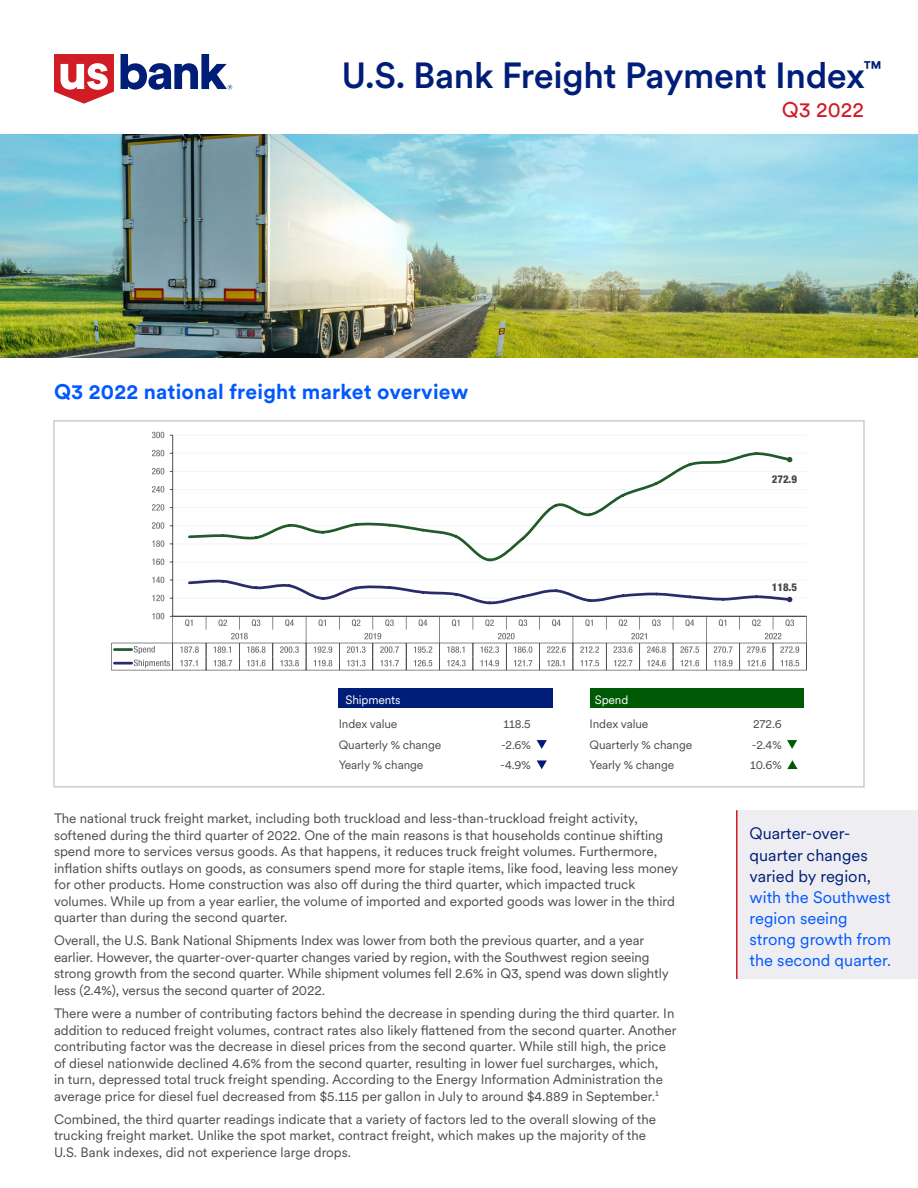
<style>
.page{position:relative;width:918px;height:1188px;background:#fff}
.page>*{position:absolute;margin:0;border:0;box-sizing:border-box;transform-origin:0 0}
.t1{font:500 36px "U.S.Bank Circular";letter-spacing:-.01em;color:#001e79}
.t2{font:700 21px "U.S.Bank Circular";letter-spacing:.01em;color:#0058ff}
.t3{font:21px "U.S.Bank Circular";color:#d11b25}
.t4{font:16.5px/21px "U.S.Bank Circular";color:#0058ff}
.t5{font:16.5px/21px "U.S.Bank Circular";color:#001e79}
.t6{font:13.5px/16.5px "U.S.Bank Circular";color:#4c4c50}
.t7{font:12px/20.2px "U.S.Bank Circular";letter-spacing:-.01em;color:#4c4c50}
.t8{font:12px "U.S.Bank Circular";letter-spacing:-.01em;color:#fff}
.t9{font:800 condensed 10.8px "Helvetica Neue LT Std";color:#484442}
</style>
<div class="page">
<div style="left:738px;top:810px;width:180px;height:169px;background:#eeeef2"></div>
<svg style="left:121px;top:54px;width:111px;height:36px"></svg>
<svg style="left:54px;top:54px;width:60px;height:50px"></svg>
<img style="left:0;top:134px;width:918px;height:224px">
<hr style="left:736px;top:810px;width:2px;height:169px;background:#d11b25">
<div style="left:53px;top:420px;width:812px;height:368px;border:2px solid #ccccd2"></div>
<hr style="left:173px;top:435px;width:633px;height:1px;background:#f4f4f8">
<hr style="left:173px;top:453px;width:633px;height:1px;background:#f4f4f8">
<hr style="left:173px;top:471px;width:633px;height:1px;background:#f4f4f8">
<hr style="left:173px;top:489px;width:633px;height:1px;background:#f4f4f8">
<hr style="left:173px;top:507px;width:633px;height:1px;background:#f4f4f8">
<hr style="left:173px;top:525px;width:633px;height:1px;background:#f4f4f8">
<hr style="left:173px;top:544px;width:633px;height:1px;background:#f4f4f8">
<hr style="left:173px;top:562px;width:633px;height:1px;background:#f4f4f8">
<hr style="left:173px;top:580px;width:633px;height:1px;background:#f4f4f8">
<hr style="left:173px;top:598px;width:633px;height:1px;background:#f4f4f8">
<hr style="left:172px;top:435px;width:1px;height:181px;background:#534f52">
<hr style="left:173px;top:616px;width:633px;height:1px;background:#534f52">
<svg style="left:739px;top:617px;width:1px;height:13px"></svg>
<svg style="left:673px;top:617px;width:1px;height:13px"></svg>
<svg style="left:606px;top:617px;width:1px;height:13px"></svg>
<svg style="left:539px;top:617px;width:1px;height:13px"></svg>
<svg style="left:473px;top:617px;width:1px;height:13px"></svg>
<svg style="left:406px;top:617px;width:1px;height:13px"></svg>
<svg style="left:339px;top:617px;width:1px;height:13px"></svg>
<svg style="left:272px;top:617px;width:1px;height:13px"></svg>
<svg style="left:206px;top:617px;width:1px;height:13px"></svg>
<svg style="left:185px;top:619px;width:8px;height:7px"></svg>
<svg style="left:285px;top:619px;width:9px;height:7px"></svg>
<svg style="left:319px;top:619px;width:7px;height:7px"></svg>
<svg style="left:419px;top:619px;width:8px;height:7px"></svg>
<svg style="left:452px;top:619px;width:7px;height:7px"></svg>
<svg style="left:552px;top:619px;width:9px;height:7px"></svg>
<svg style="left:585px;top:619px;width:8px;height:7px"></svg>
<svg style="left:685px;top:619px;width:9px;height:7px"></svg>
<svg style="left:719px;top:619px;width:7px;height:7px"></svg>
<hr style="left:112px;top:643px;width:694px;height:1px;background:#534f52">
<hr style="left:114px;top:648px;width:18px;height:3px;background:#205b29">
<svg style="left:180px;top:646px;width:19px;height:7px"></svg>
<svg style="left:280px;top:646px;width:19px;height:7px"></svg>
<svg style="left:314px;top:646px;width:18px;height:7px"></svg>
<svg style="left:414px;top:646px;width:18px;height:7px"></svg>
<svg style="left:447px;top:646px;width:17px;height:7px"></svg>
<svg style="left:547px;top:646px;width:19px;height:7px"></svg>
<svg style="left:580px;top:646px;width:19px;height:7px"></svg>
<svg style="left:680px;top:646px;width:19px;height:7px"></svg>
<svg style="left:714px;top:646px;width:18px;height:7px"></svg>
<svg style="left:806px;top:616px;width:1px;height:54px"></svg>
<svg style="left:739px;top:644px;width:1px;height:26px"></svg>
<svg style="left:706px;top:617px;width:1px;height:53px"></svg>
<svg style="left:673px;top:644px;width:1px;height:26px"></svg>
<svg style="left:606px;top:644px;width:1px;height:26px"></svg>
<svg style="left:573px;top:617px;width:1px;height:53px"></svg>
<svg style="left:539px;top:644px;width:1px;height:26px"></svg>
<svg style="left:473px;top:643px;width:1px;height:27px"></svg>
<svg style="left:439px;top:617px;width:1px;height:53px"></svg>
<svg style="left:406px;top:644px;width:1px;height:26px"></svg>
<svg style="left:339px;top:644px;width:1px;height:26px"></svg>
<svg style="left:306px;top:617px;width:1px;height:53px"></svg>
<svg style="left:272px;top:644px;width:1px;height:26px"></svg>
<svg style="left:206px;top:644px;width:1px;height:26px"></svg>
<hr style="left:112px;top:670px;width:694px;height:1px;background:#534f52">
<svg style="left:111px;top:643px;width:1px;height:27px"></svg>
<hr style="left:114px;top:662px;width:18px;height:3px;background:#292b6a">
<svg style="left:180px;top:660px;width:18px;height:6px"></svg>
<svg style="left:214px;top:617px;width:52px;height:53px"></svg>
<svg style="left:280px;top:660px;width:19px;height:6px"></svg>
<svg style="left:314px;top:660px;width:18px;height:6px"></svg>
<svg style="left:347px;top:617px;width:52px;height:53px"></svg>
<svg style="left:414px;top:660px;width:18px;height:6px"></svg>
<svg style="left:447px;top:660px;width:19px;height:6px"></svg>
<svg style="left:480px;top:617px;width:52px;height:53px"></svg>
<svg style="left:547px;top:660px;width:18px;height:6px"></svg>
<svg style="left:580px;top:660px;width:19px;height:6px"></svg>
<svg style="left:614px;top:617px;width:52px;height:53px"></svg>
<svg style="left:681px;top:660px;width:18px;height:6px"></svg>
<svg style="left:714px;top:660px;width:19px;height:6px"></svg>
<svg style="left:747px;top:617px;width:52px;height:53px"></svg>
<svg style="left:188px;top:452px;width:605px;height:110px"></svg>
<svg style="left:787px;top:457px;width:5px;height:5px"></svg>
<svg style="left:188px;top:579px;width:605px;height:26px"></svg>
<svg style="left:134px;top:613px;width:39px;height:57px"></svg>
<svg style="left:152px;top:595px;width:12px;height:6px"></svg>
<svg style="left:152px;top:577px;width:12px;height:6px"></svg>
<svg style="left:152px;top:559px;width:12px;height:6px"></svg>
<svg style="left:152px;top:540px;width:12px;height:7px"></svg>
<svg style="left:152px;top:522px;width:12px;height:7px"></svg>
<svg style="left:152px;top:504px;width:12px;height:7px"></svg>
<svg style="left:152px;top:486px;width:12px;height:7px"></svg>
<svg style="left:152px;top:468px;width:12px;height:6px"></svg>
<svg style="left:152px;top:450px;width:12px;height:6px"></svg>
<svg style="left:152px;top:432px;width:12px;height:6px"></svg>
<div style="left:339px;top:688px;width:214px;height:19px;background:#001e79"></div>
<div style="left:590px;top:688px;width:214px;height:19px;background:#005a05"></div>
<svg style="left:537px;top:740px;width:10px;height:9px"></svg>
<svg style="left:537px;top:760px;width:10px;height:9px"></svg>
<svg style="left:787px;top:760px;width:11px;height:9px"></svg>
<svg style="left:787px;top:740px;width:10px;height:9px"></svg>
<h1 class="t1" style="left:341px;top:51px;width:542px">U.S. Bank Freight Payment Index<sup>™</sup></h1>
<h2 class="t2" style="left:54px;top:378px;width:416px">Q3 2022 national freight market overview</h2>
<h2 class="t3" style="left:782px;top:96px;width:84px">Q3 2022</h2>
<p class="t9" style="left:772px;top:473px;width:27px">272.9</p>
<p class="t9" style="left:772px;top:580px;width:27px">118.5</p>
<p class="t8" style="left:345px;top:692px;width:57px">Shipments</p>
<p class="t7" style="left:339px;top:714px;width:104px">Index value<br>Quarterly % change<br>Yearly % change</p>
<p class="t7" style="left:590px;top:714px;width:104px">Index value<br>Quarterly % change<br>Yearly % change</p>
<p class="t8" style="left:595px;top:692px;width:35px">Spend</p>
<p class="t7" style="left:500px;top:714px;width:32px;text-align:justify">118.5 -2.6% -4.9%</p>
<p class="t7" style="left:750px;top:714px;width:33px;text-align:justify">272.6 -2.4% 10.6%</p>
<p class="t6" style="left:54px;top:810px;width:626px">The national truck freight market, including both truckload and less-than-truckload freight activity, softened during the third quarter of 2022. One of the main reasons is that households continue shifting spend more to services versus goods. As that happens, it reduces truck freight volumes. Furthermore, inflation shifts outlays on goods, as consumers spend more for staple items, like food, leaving less money for other products. Home construction was also off during the third quarter, which impacted truck volumes. While up from a year earlier, the volume of imported and exported goods was lower in the third quarter than during the second quarter.</p>
<p class="t6" style="left:54px;top:932px;width:616px">Overall, the U.S. Bank National Shipments Index was lower from both the previous quarter, and a year earlier. However, the quarter-over-quarter changes varied by region, with the Southwest region seeing strong growth from the second quarter. While shipment volumes fell 2.6% in Q3, spend was down slightly less (2.4%), versus the second quarter of 2022.</p>
<p class="t6" style="left:54px;top:1005px;width:624px">There were a number of contributing factors behind the decrease in spending during the third quarter. In addition to reduced freight volumes, contract rates also likely flattened from the second quarter. Another contributing factor was the decrease in diesel prices from the second quarter. While still high, the price of diesel nationwide declined 4.6% from the second quarter, resulting in lower fuel surcharges, which,<br>in turn, depressed total truck freight spending. According to the Energy Information Administration the average price for diesel fuel decreased from $5.115 per gallon in July to around $4.889 in September.<sup>1</sup></p>
<p class="t6" style="left:54px;top:1110px;width:604px">Combined, the third quarter readings indicate that a variety of factors led to the overall slowing of the trucking freight market. Unlike the spot market, contract freight, which makes up the majority of the<br>U.S. Bank indexes, did not experience large drops.</p>
<p class="t5" style="left:750px;top:823px;width:123px">Quarter-over&shy;quarter changes varied by region,</p>
<p class="t4" style="left:750px;top:886px;width:143px">with the Southwest region seeing strong growth from the second quarter.</p>
</div>
